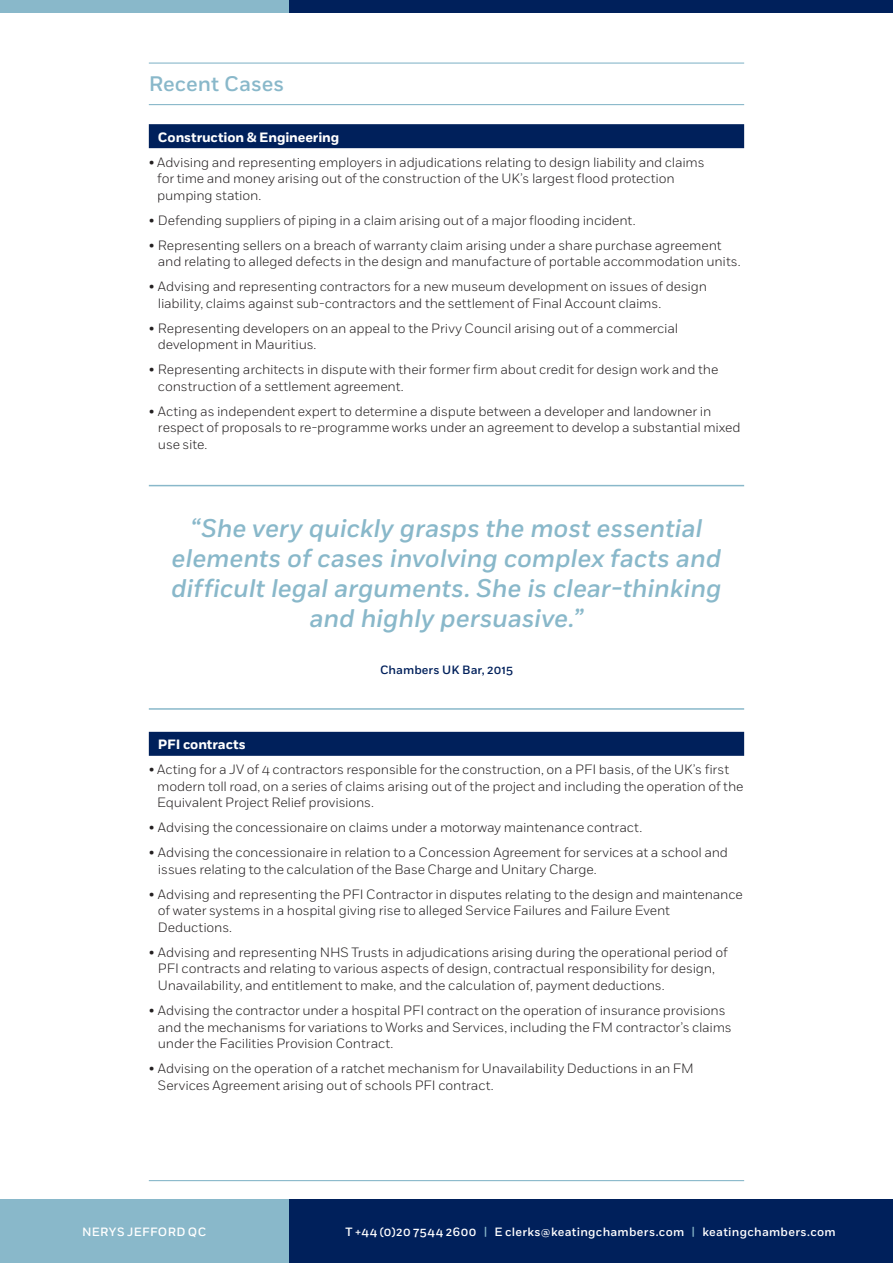
<style>
.page{position:relative;width:893px;height:1263px;background:#fff}
.page>*{position:absolute;margin:0;border:0;box-sizing:border-box;transform-origin:0 0}
.t1{font:italic 500 25.5px/30px "Fort";letter-spacing:-.005em;color:#89b8ca;text-align:center}
.t2{font:500 21px "Fort";color:#89b8ca}
.t3{font:300 13.5px/16.5px "Fort";letter-spacing:-.01em;color:#231f20}
.t4{font:700 13.5px "Fort";letter-spacing:-.01em;color:#fff}
.t5{font:500 12px "Fort";letter-spacing:.025em;color:#fff}
.t6{font:500 12px "Fort";letter-spacing:.01em;color:#00205b}
.s1{color:#89b8ca}
</style>
<div class="page">
<div style="left:288px;top:1199px;width:605px;height:64px;background:#00205b"></div>
<div style="left:0;top:1199px;width:288px;height:64px;background:#89b8ca"></div>
<div style="left:289px;top:0;width:604px;height:13px;background:#00205b"></div>
<div style="left:0;top:0;width:289px;height:13px;background:#89b8ca"></div>
<hr style="left:149px;top:63px;width:595px;height:1px;background:#89b8ca">
<hr style="left:149px;top:104px;width:595px;height:1px;background:#89b8ca">
<div style="left:149px;top:124px;width:595px;height:24px;background:#00205b"></div>
<hr style="left:149px;top:485px;width:595px;height:1px;background:#89b8ca">
<hr style="left:149px;top:708px;width:595px;height:2px;background:#89b8ca">
<div style="left:149px;top:732px;width:595px;height:24px;background:#00205b"></div>
<hr style="left:149px;top:1180px;width:595px;height:1px;background:#89b8ca">
<p class="t2" style="left:149px;top:71px;width:137px">Recent Cases</p>
<p class="t4" style="left:158px;top:129px;width:183px">Construction &amp; Engineering</p>
<p class="t3" style="left:157px;top:154px;width:549px;text-indent:-8px">• Advising and representing employers in adjudications relating to design liability and claims for time and money arising out of the construction of the UK’s largest flood protection pumping station.</p>
<p class="t3" style="left:149px;top:212px;width:488px">• Defending suppliers of piping in a claim arising out of a major flooding incident.</p>
<p class="t3" style="left:158px;top:237px;width:584px;text-indent:-9px">• Representing sellers on a breach of warranty claim arising under a share purchase agreement and relating to alleged defects in the design and manufacture of portable accommodation units.</p>
<p class="t3" style="left:158px;top:278px;width:551px;text-indent:-9px">• Advising and representing contractors for a new museum development on issues of design liability, claims against sub-contractors and the settlement of Final Account claims.</p>
<p class="t3" style="left:158px;top:320px;width:522px;text-indent:-9px">• Representing developers on an appeal to the Privy Council arising out of a commercial development in Mauritius.</p>
<p class="t3" style="left:158px;top:361px;width:562px;text-indent:-9px">• Representing architects in dispute with their former firm about credit for design work and the construction of a settlement agreement.</p>
<p class="t3" style="left:158px;top:403px;width:584px;text-indent:-9px">• Acting as independent expert to determine a dispute between a developer and landowner in respect of proposals to re-programme works under an agreement to develop a substantial mixed use site.</p>
<p class="t1" style="left:171px;top:514px;width:552px">“She very quickly grasps the most essential elements of cases involving complex facts and difficult legal arguments. She is clear-thinking and highly persuasive.”</p>
<p class="t6" style="left:380px;top:663px;width:134px">Chambers UK Bar, 2015</p>
<p class="t4" style="left:158px;top:736px;width:89px">PFI contracts</p>
<p class="t3" style="left:157px;top:761px;width:588px;text-indent:-8px">• Acting for a JV of 4 contractors responsible for the construction, on a PFI basis, of the UK’s first modern toll road, on a series of claims arising out of the project and including the operation of the<br>Equivalent Project Relief provisions.</p>
<p class="t3" style="left:149px;top:819px;width:495px">• Advising the concessionaire on claims under a motorway maintenance contract.</p>
<p class="t3" style="left:158px;top:844px;width:572px;text-indent:-9px">• Advising the concessionaire in relation to a Concession Agreement for services at a school and issues relating to the calculation of the Base Charge and Unitary Charge.</p>
<p class="t3" style="left:158px;top:886px;width:586px;text-indent:-9px">• Advising and representing the PFI Contractor in disputes relating to the design and maintenance of water systems in a hospital giving rise to alleged Service Failures and Failure Event<br>Deductions.</p>
<p class="t3" style="left:158px;top:944px;width:571px;text-indent:-9px">• Advising and representing NHS Trusts in adjudications arising during the operational period of<br>PFI contracts and relating to various aspects of design, contractual responsibility for design,<br>Unavailability, and entitlement to make, and the calculation of, payment deductions.</p>
<p class="t3" style="left:158px;top:1002px;width:575px;text-indent:-9px">• Advising the contractor under a hospital PFI contract on the operation of insurance provisions and the mechanisms for variations to Works and Services, including the FM contractor’s claims under the Facilities Provision Contract.</p>
<p class="t3" style="left:158px;top:1060px;width:537px;text-indent:-9px">• Advising on the operation of a ratchet mechanism for Unavailability Deductions in an FM<br>Services Agreement arising out of schools PFI contract.</p>
<p class="t5" style="left:82px;top:1224px;width:126px">NERYS JEFFORD QC</p>
<p class="t5" style="left:345px;top:1224px;width:492px">T +44 (0)20 7544 2600 <span class="s1">|</span> E clerks@keatingchambers.com <span class="s1">|</span> keatingchambers.com</p>
</div>
